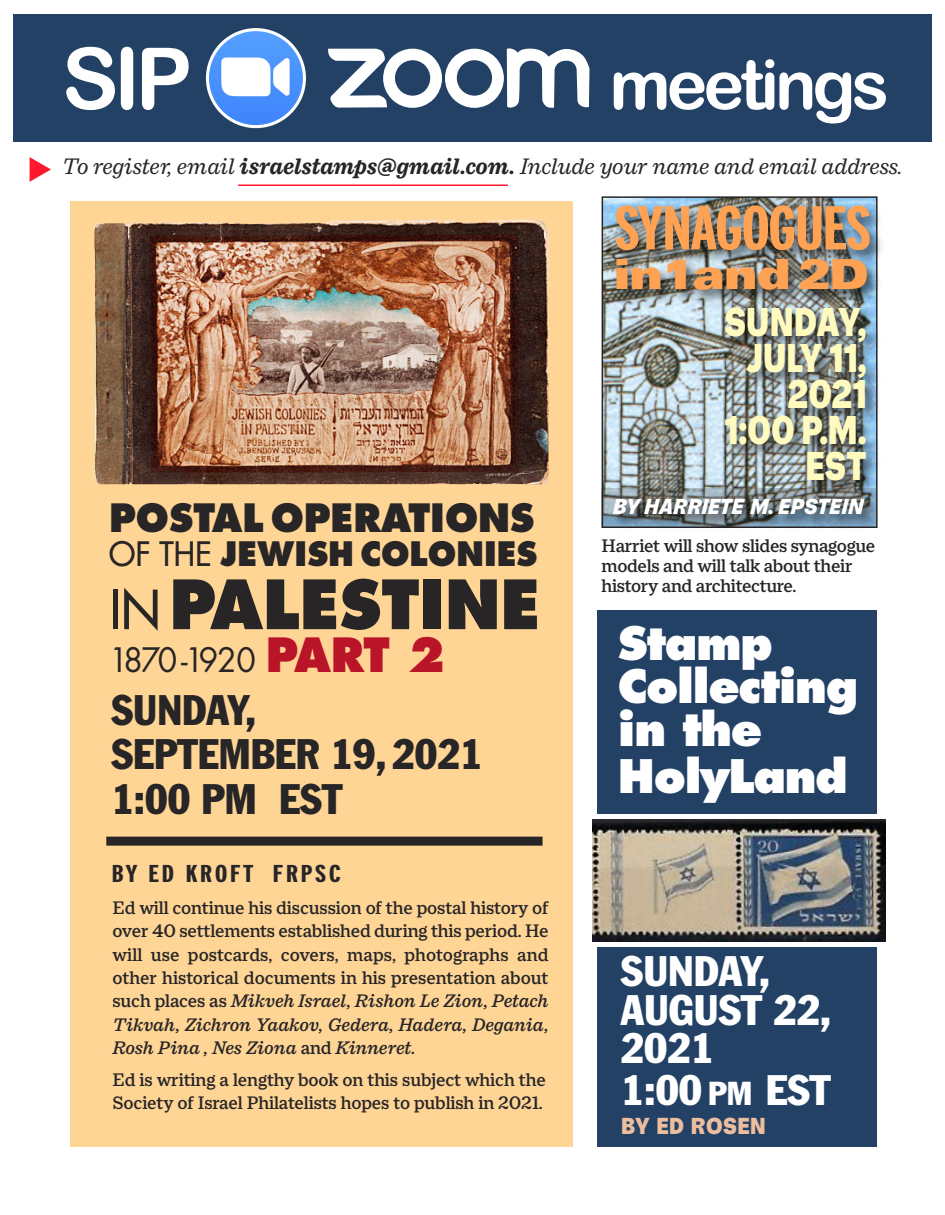
<style>
.page{position:relative;width:945px;height:1215px;background:#fff}
.page>*{position:absolute;margin:0;border:0;box-sizing:border-box;transform-origin:0 0}
.t1{font:85.5px "Arial Rounded MT Bold";color:#fff}
.t2{font:69px "Arial Rounded MT Bold";letter-spacing:-.06em;color:#fff}
.t3{font:800 66px "Futura";color:#272526;scale:.96 1}
.t4{font:700 extra-condensed 61.8px "Interstate";letter-spacing:-.03em;color:#ffa253;scale:1.22 1}
.t5{font:800 45px/43px "Futura";letter-spacing:-.03em;color:#fff}
.t6{font:900 43.5px "Macklin Sans";color:#fffbbf;scale:.86 1}
.t7{font:condensed 42px/44.4px "Franklin Gothic Std";color:#272526}
.t8{font:condensed 42px/38.7px "Franklin Gothic Std";color:#fff}
.t9{font:900 expanded 41.55px "Univers";letter-spacing:-.03em;color:#ffa253;scale:.9 1}
.t10{font:800 38.1px "Futura";color:#272526;scale:.96 1}
.t11{font:800 32.85px "Futura";color:#272526;scale:.96 1}
.t12{font:32.85px "Futura";letter-spacing:-.07em;color:#272526;scale:.96 1}
.t13{font:900 25.05px "Macklin Sans";letter-spacing:.02em;color:#ecbe9e}
.t14{font:700 extra-condensed 24.45px "Interstate";letter-spacing:.065em;color:#272526;scale:1.36 1}
.t15{font:italic 24px "Macklin Text";letter-spacing:-.02em;color:#272526}
.t16{font:italic 900 23.4px "Macklin Sans";color:#fff}
.t17{font:500 19.5px/23.4px "Macklin Text";letter-spacing:-.01em;color:#272526}
.s1{font-weight:700}
.s2{font-weight:400}
.s3{font-weight:400;font-size:52.5px}
.s4{font-weight:800;font-size:45.9px;color:#ba1428}
.s5{font-style:italic}
.s6{font-size:32.7px}
</style>
<div class="page">
<div style="left:13px;top:15px;width:919px;height:127px;background:#234165"></div>
<svg style="left:206px;top:28px;width:100px;height:100px"></svg>
<img style="left:209px;top:31px;width:94px;height:94px;border-radius:50%">
<svg style="left:328px;top:48px;width:262px;height:60px"></svg>
<div style="left:70px;top:202px;width:503px;height:945px;background:#ffd596"></div>
<img style="left:95px;top:220px;width:454px;height:264px">
<div style="left:597px;top:611px;width:280px;height:203px;background:#234165"></div>
<div style="left:597px;top:947px;width:280px;height:200px;background:#234165"></div>
<img style="left:537px;top:290px;width:341px;height:198px">
<img style="left:592px;top:196px;width:290px;height:140px">
<img style="left:601px;top:488px;width:277px;height:40px">
<hr style="left:238px;top:184px;width:270px;height:2px;background:#ff182d">
<div style="left:106px;top:837px;width:437px;height:9px;background:#272526"></div>
<img style="left:592px;top:819px;width:293px;height:123px">
<p class="t1" style="left:62px;top:30px;width:132px">SIP</p>
<p class="t2" style="left:610px;top:45px;width:281px">meetings</p>
<p class="t15" style="left:62px;top:158px;width:842px">To register, email <span class="s1">israelstamps@gmail.com.</span> Include your name and email address.</p>
<p class="t4" style="left:614px;top:206px;width:213px">SYNAGOGUES</p>
<p class="t9" style="left:614px;top:259px;width:285px">in1and 2D</p>
<p class="t10" style="left:109px;top:501px;width:444px">POSTAL OPERATIONS</p>
<p class="t11" style="left:109px;top:540px;width:447px"><span class="s2">OF THE</span> JEWISH COLONIES</p>
<p class="t3" style="left:109px;top:576px;width:450px"><span class="s3">IN</span> PALESTINE</p>
<p class="t12" style="left:109px;top:645px;width:351px">1870 -1920 <span class="s4">PART 2</span></p>
<p class="t7" style="left:111px;top:688px;width:147px">SUNDAY,</p>
<p class="t7" style="left:111px;top:733px;width:372px">SEPTEMBER 19,2021<br>1:00 PM EST</p>
<p class="t14" style="left:111px;top:864px;width:170px">BY ED KROFT FRPSC</p>
<p class="t17" style="left:112px;top:897px;width:438px;text-align:justify">Ed will continue his discussion of the postal history of over 40 settlements established during this period. He will use postcards, covers, maps, photographs and other historical documents in his presentation about such places as <span class="s5">Mikveh Israel, Rishon Le Zion, Petach Tikvah, Zichron Yaakov, Gedera, Hadera, Degania, Rosh Pina , Nes Ziona</span> and <span class="s5">Kinneret.</span></p>
<p class="t17" style="left:112px;top:1070px;width:435px">Ed is writing a lengthy book on this subject which the<br>Society of Israel Philatelists hopes to publish in 2021.</p>
<p class="t6" style="left:725px;top:307px;width:166px">SUNDAY,</p>
<p class="t6" style="left:746px;top:344px;width:142px">JULY 11,</p>
<p class="t6" style="left:787px;top:380px;width:94px">2021</p>
<p class="t6" style="left:724px;top:416px;width:167px">1:00 P.M.</p>
<p class="t6" style="left:806px;top:452px;width:72px">EST</p>
<p class="t16" style="left:613px;top:492px;width:252px">BY HARRIETE M. EPSTEIN</p>
<p class="t17" style="left:602px;top:537px;width:275px;line-height:20.1px">Harriet will show slides synagogue models and will talk about their</p>
<p class="t17" style="left:602px;top:576px;width:196px">history and architecture.</p>
<p class="t5" style="left:618px;top:625px;width:242px">Stamp<br>Collecting in the</p>
<p class="t5" style="left:618px;top:759px;width:231px">HolyLand</p>
<p class="t8" style="left:621px;top:952px;width:151px">SUNDAY,</p>
<p class="t8" style="left:621px;top:991px;width:212px">AUGUST 22,<br>2021</p>
<p class="t8" style="left:621px;top:1071px;width:211px">1:00 <span class="s6">PM</span> EST</p>
<p class="t13" style="left:621px;top:1118px;width:146px">BY ED ROSEN</p>
</div>
